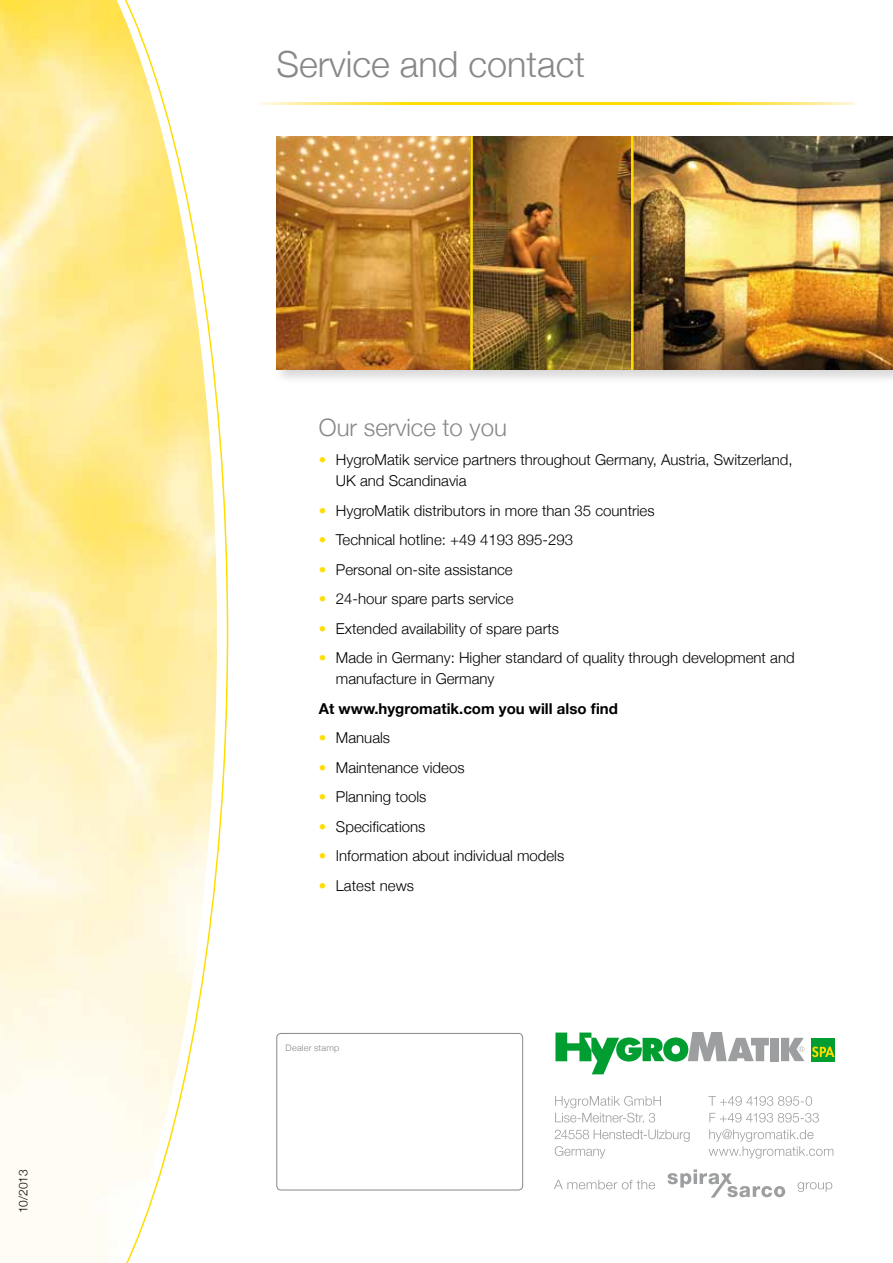
<style>
.page{position:relative;width:893px;height:1263px;background:#fff}
.page>*{position:absolute;margin:0;border:0;box-sizing:border-box;transform-origin:0 0}
.t1{font:300 36px "Helvetica Neue";color:#87888a}
.t2{font:300 24px "Helvetica Neue";color:#87888a}
.t3{font:300 15px/21px "Helvetica Neue";color:#000}
.t4{font:700 15px "Helvetica Neue";color:#000}
.t5{font:300 12px "Helvetica Neue";color:#000}
.t6{font:300 9px "Helvetica Neue";letter-spacing:.025em;color:#87888a}
.s1{color:#fd0}
</style>
<div class="page">
<div style="left:274px;top:134px;width:619px;height:250px;background:#000;opacity:.15"></div>
<img style="left:276px;top:136px;width:617px;height:234px">
<hr style="left:470px;top:136px;width:3px;height:234px;background:#fd0">
<hr style="left:631px;top:136px;width:3px;height:234px;background:#fd0">
<svg style="left:217px;top:397px;width:12px;height:471px"></svg>
<img style="left:0;top:0;width:217px;height:1263px">
<img style="left:0;top:136px;width:1px;height:542px">
<svg style="left:667px;top:1169px;width:118px;height:29px"></svg>
<svg style="left:554px;top:1180px;width:101px;height:9px"></svg>
<svg style="left:798px;top:1182px;width:34px;height:10px"></svg>
<div style="left:276px;top:1033px;width:247px;height:157px;border:1px solid #87888a;border-radius:4px"></div>
<svg style="left:555px;top:1129px;width:135px;height:29px"></svg>
<svg style="left:555px;top:1096px;width:106px;height:26px"></svg>
<svg style="left:709px;top:1129px;width:124px;height:29px"></svg>
<svg style="left:709px;top:1113px;width:110px;height:9px"></svg>
<svg style="left:708px;top:1096px;width:104px;height:10px"></svg>
<div style="left:771px;top:1038px;width:8px;height:23px;background:#9c9e9f"></div>
<svg style="left:781px;top:1038px;width:23px;height:23px"></svg>
<svg style="left:555px;top:1032px;width:214px;height:42px"></svg>
<div style="left:811px;top:1038px;width:24px;height:23px;background:#009d30"></div>
<svg style="left:812px;top:1046px;width:22px;height:11px"></svg>
<p class="t5" style="left:16px;top:1213px;width:46px;rotate:-90deg">10/2013</p>
<h1 class="t1" style="left:276px;top:43px;width:310px">Service and contact</h1>
<h2 class="t2" style="left:319px;top:412px;width:190px">Our service to you</h2>
<p class="t3" style="left:336px;top:449px;width:458px;text-indent:-17px"><span class="s1">•</span> HygroMatik service partners throughout Germany, Austria, Switzerland,<br>UK and Scandinavia</p>
<p class="t3" style="left:319px;top:500px;width:337px"><span class="s1">•</span> HygroMatik distributors in more than 35 countries</p>
<p class="t3" style="left:319px;top:529px;width:256px"><span class="s1">•</span> Technical hotline: +49 4193 895-293</p>
<p class="t3" style="left:319px;top:559px;width:195px"><span class="s1">•</span> Personal on-site assistance</p>
<p class="t3" style="left:319px;top:588px;width:196px"><span class="s1">•</span> 24-hour spare parts service</p>
<p class="t3" style="left:319px;top:618px;width:242px"><span class="s1">•</span> Extended availability of spare parts</p>
<p class="t3" style="left:336px;top:647px;width:460px;text-indent:-17px"><span class="s1">•</span> Made in Germany: Higher standard of quality through development and manufacture in Germany</p>
<p class="t4" style="left:319px;top:699px;width:301px">At www.hygromatik.com you will also find</p>
<p class="t3" style="left:319px;top:727px;width:73px"><span class="s1">•</span> Manuals</p>
<p class="t3" style="left:319px;top:757px;width:147px"><span class="s1">•</span> Maintenance videos</p>
<p class="t3" style="left:319px;top:786px;width:109px"><span class="s1">•</span> Planning tools</p>
<p class="t3" style="left:319px;top:816px;width:108px"><span class="s1">•</span> Specifications</p>
<p class="t3" style="left:319px;top:845px;width:247px"><span class="s1">•</span> Information about individual models</p>
<p class="t3" style="left:319px;top:875px;width:97px"><span class="s1">•</span> Latest news</p>
<p class="t6" style="left:286px;top:1042px;width:55px">Dealer stamp</p>
</div>
